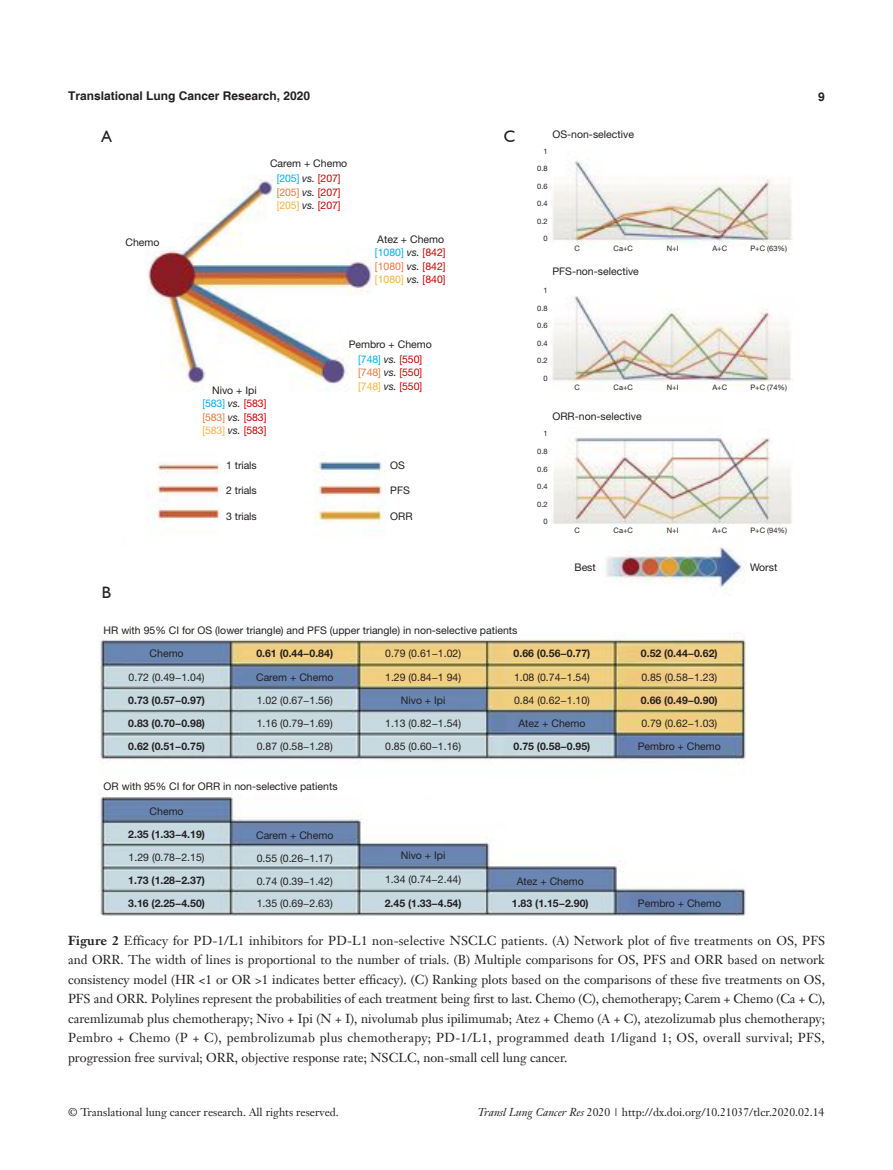
<style>
.page{position:relative;width:893px;height:1170px;background:#fff}
.page>*{position:absolute;margin:0;border:0;box-sizing:border-box;transform-origin:0 0}
.t1{font:16.5px "Humanist 521 BT";color:#231f20}
.t2{font:12.75px/19.5px "Janson Text LT";color:#231f20;text-align:justify}
.t3{font:700 12px "Helvetica";color:#231f20}
.t4{font:11.25px "Janson Text LT";color:#231f20}
.t5{font:10.5px/22.8px "Helvetica Neue LT Pro";color:#231f20;text-align:justify}
.t6{font:700 10.5px "Helvetica Neue LT Pro";color:#231f20}
.t7{font:10.5px/13.5px "Helvetica Neue LT Pro";letter-spacing:-.005em;color:#c80000;text-align:justify}
.t8{font:7.5px "Helvetica Neue LT Pro";color:#231f20}
.s1{color:#00aeef}
.s2{font-style:italic;color:#231f20}
.s3{color:#e9763f}
.s4{color:#f5b435}
.s5{font-weight:700}
.s6{font-style:italic}
</style>
<div class="page">
<img style="left:98px;top:161px;width:695px;height:754px">
<div style="left:98px;top:583px;width:17px;height:17px;background:#fff"></div>
<p class="t3" style="left:68px;top:88px;width:244px">Translational Lung Cancer Research, 2020</p>
<p class="t3" style="left:818px;top:89px;width:8px">9</p>
<p class="t1" style="left:102px;top:126px;width:12px">A</p>
<p class="t1" style="left:504px;top:126px;width:13px">C</p>
<p class="t5" style="left:270px;top:151px;width:79px">Carem + Chemo</p>
<p class="t5" style="left:125px;top:230px;width:36px">Chemo</p>
<p class="t1" style="left:102px;top:582px;width:11px">B</p>
<p class="t7" style="left:277px;top:171px;width:66px"><span class="s1">[205]</span> <span class="s2">vs.</span> [207] <span class="s3">[205]</span> <span class="s2">vs.</span> [207] <span class="s4">[205]</span> <span class="s2">vs.</span> [207]</p>
<p class="t5" style="left:377px;top:227px;width:68px">Atez + Chemo</p>
<p class="t7" style="left:375px;top:245px;width:72px"><span class="s1">[1080]</span> <span class="s2">vs.</span> [842] <span class="s3">[1080]</span> <span class="s2">vs.</span> [842] <span class="s4">[1080]</span> <span class="s2">vs.</span> [840]</p>
<p class="t5" style="left:212px;top:378px;width:46px">Nivo + Ipi</p>
<p class="t7" style="left:202px;top:396px;width:66px"><span class="s1">[583]</span> <span class="s2">vs.</span> [583] <span class="s3">[583]</span> <span class="s2">vs.</span> [583] <span class="s4">[583]</span> <span class="s2">vs.</span> [583]</p>
<p class="t5" style="left:226px;top:453px;width:32px">1 trials</p>
<p class="t5" style="left:226px;top:479px;width:32px">2 trials</p>
<p class="t5" style="left:226px;top:504px;width:32px">3 trials</p>
<p class="t5" style="left:349px;top:332px;width:85px">Pembro + Chemo</p>
<p class="t7" style="left:358px;top:352px;width:66px"><span class="s1">[748]</span> <span class="s2">vs.</span> [550] <span class="s3">[748]</span> <span class="s2">vs.</span> [550] <span class="s4">[748]</span> <span class="s2">vs.</span> [550]</p>
<p class="t5" style="left:390px;top:453px;width:16px">OS</p>
<p class="t5" style="left:390px;top:479px;width:21px">PFS</p>
<p class="t5" style="left:390px;top:504px;width:24px">ORR</p>
<p class="t5" style="left:104px;top:618px;width:415px">HR with 95% CI for OS (lower triangle) and PFS (upper triangle) in non-selective patients</p>
<p class="t5" style="left:552px;top:122px;width:83px">OS-non-selective</p>
<p class="t8" style="left:544px;top:147px;width:6px">1</p>
<p class="t8" style="left:537px;top:164px;width:12px">0.8</p>
<p class="t8" style="left:537px;top:181px;width:12px">0.6</p>
<p class="t8" style="left:537px;top:199px;width:12px">0.4</p>
<p class="t8" style="left:537px;top:216px;width:12px">0.2</p>
<p class="t8" style="left:544px;top:234px;width:6px">0</p>
<p class="t8" style="left:574px;top:243px;width:7px">C</p>
<p class="t8" style="left:614px;top:243px;width:21px">Ca+C</p>
<p class="t8" style="left:667px;top:243px;width:13px">N+I</p>
<p class="t8" style="left:712px;top:243px;width:16px">A+C</p>
<p class="t8" style="left:750px;top:243px;width:38px">P+C (63%)</p>
<p class="t5" style="left:552px;top:259px;width:88px">PFS-non-selective</p>
<p class="t8" style="left:544px;top:286px;width:6px">1</p>
<p class="t8" style="left:537px;top:303px;width:12px">0.8</p>
<p class="t8" style="left:537px;top:321px;width:12px">0.6</p>
<p class="t8" style="left:537px;top:338px;width:12px">0.4</p>
<p class="t8" style="left:537px;top:356px;width:12px">0.2</p>
<p class="t8" style="left:544px;top:373px;width:6px">0</p>
<p class="t8" style="left:574px;top:383px;width:7px">C</p>
<p class="t8" style="left:614px;top:383px;width:21px">Ca+C</p>
<p class="t8" style="left:667px;top:383px;width:13px">N+I</p>
<p class="t8" style="left:712px;top:383px;width:16px">A+C</p>
<p class="t8" style="left:750px;top:383px;width:38px">P+C (74%)</p>
<p class="t5" style="left:552px;top:405px;width:91px">ORR-non-selective</p>
<p class="t8" style="left:544px;top:429px;width:6px">1</p>
<p class="t8" style="left:537px;top:446px;width:12px">0.8</p>
<p class="t8" style="left:537px;top:464px;width:12px">0.6</p>
<p class="t8" style="left:537px;top:482px;width:12px">0.4</p>
<p class="t8" style="left:537px;top:499px;width:12px">0.2</p>
<p class="t8" style="left:544px;top:517px;width:6px">0</p>
<p class="t8" style="left:574px;top:525px;width:7px">C</p>
<p class="t8" style="left:614px;top:525px;width:21px">Ca+C</p>
<p class="t8" style="left:667px;top:525px;width:13px">N+I</p>
<p class="t8" style="left:712px;top:525px;width:16px">A+C</p>
<p class="t8" style="left:750px;top:525px;width:38px">P+C (94%)</p>
<p class="t5" style="left:574px;top:555px;width:23px">Best</p>
<p class="t5" style="left:750px;top:555px;width:29px">Worst</p>
<p class="t5" style="left:150px;top:642px;width:36px">Chemo</p>
<p class="t5" style="left:129px;top:665px;width:77px">0.72 (0.49−1.04)</p>
<p class="t6" style="left:128px;top:693px;width:78px">0.73 (0.57−0.97)</p>
<p class="t6" style="left:128px;top:716px;width:78px">0.83 (0.70−0.98)</p>
<p class="t6" style="left:128px;top:739px;width:78px">0.62 (0.51−0.75)</p>
<p class="t6" style="left:256px;top:647px;width:78px">0.61 (0.44−0.84)</p>
<p class="t5" style="left:256px;top:665px;width:79px">Carem + Chemo</p>
<p class="t5" style="left:257px;top:688px;width:77px">1.02 (0.67−1.56)</p>
<p class="t5" style="left:257px;top:711px;width:77px">1.16 (0.79−1.69)</p>
<p class="t5" style="left:257px;top:734px;width:77px">0.87 (0.58−1.28)</p>
<p class="t5" style="left:104px;top:774px;width:235px">OR with 95% CI for ORR in non-selective patients</p>
<p class="t5" style="left:150px;top:799px;width:36px">Chemo</p>
<p class="t6" style="left:128px;top:827px;width:78px">2.35 (1.33−4.19)</p>
<p class="t5" style="left:129px;top:845px;width:77px">1.29 (0.78−2.15)</p>
<p class="t6" style="left:128px;top:873px;width:78px">1.73 (1.28−2.37)</p>
<p class="t6" style="left:128px;top:896px;width:78px">3.16 (2.25−4.50)</p>
<p class="t5" style="left:256px;top:823px;width:79px">Carem + Chemo 0.55 (0.26−1.17)<br>0.74 (0.39−1.42)<br>1.35 (0.69−2.63)</p>
<p class="t5" style="left:385px;top:642px;width:77px">0.79 (0.61−1.02)</p>
<p class="t5" style="left:385px;top:665px;width:77px">1.29 (0.84−1 94)</p>
<p class="t5" style="left:401px;top:688px;width:46px">Nivo + Ipi</p>
<p class="t5" style="left:385px;top:711px;width:77px">1.13 (0.82−1.54)</p>
<p class="t5" style="left:385px;top:734px;width:77px">0.85 (0.60−1.16)</p>
<p class="t5" style="left:401px;top:843px;width:46px">Nivo + Ipi</p>
<p class="t5" style="left:385px;top:867px;width:77px">1.34 (0.74−2.44)</p>
<p class="t6" style="left:385px;top:896px;width:78px">2.45 (1.33−4.54)</p>
<p class="t6" style="left:514px;top:647px;width:78px">0.66 (0.56−0.77)</p>
<p class="t5" style="left:514px;top:665px;width:77px">1.08 (0.74−1.54)</p>
<p class="t5" style="left:514px;top:688px;width:77px">0.84 (0.62−1.10)</p>
<p class="t5" style="left:518px;top:711px;width:68px">Atez + Chemo</p>
<p class="t6" style="left:514px;top:739px;width:78px">0.75 (0.58−0.95)</p>
<p class="t6" style="left:641px;top:647px;width:78px">0.52 (0.44−0.62)</p>
<p class="t5" style="left:641px;top:665px;width:77px">0.85 (0.58−1.23)</p>
<p class="t6" style="left:641px;top:693px;width:78px">0.66 (0.49−0.90)</p>
<p class="t5" style="left:641px;top:711px;width:77px">0.79 (0.62−1.03)</p>
<p class="t5" style="left:638px;top:734px;width:85px">Pembro + Chemo</p>
<p class="t5" style="left:517px;top:869px;width:68px">Atez + Chemo</p>
<p class="t6" style="left:512px;top:896px;width:78px">1.83 (1.15−2.90)</p>
<p class="t5" style="left:638px;top:891px;width:85px">Pembro + Chemo</p>
<p class="t2" style="left:68px;top:930px;width:759px"><span class="s5">Figure 2</span> Efficacy for PD-1/L1 inhibitors for PD-L1 non-selective NSCLC patients. (A) Network plot of five treatments on OS, PFS and ORR. The width of lines is proportional to the number of trials. (B) Multiple comparisons for OS, PFS and ORR based on network consistency model (HR &lt;1 or OR &gt;1 indicates better efficacy). (C) Ranking plots based on the comparisons of these five treatments on OS, PFS and ORR. Polylines represent the probabilities of each treatment being first to last. Chemo (C), chemotherapy; Carem + Chemo (Ca + C), caremlizumab plus chemotherapy; Nivo + Ipi (N + I), nivolumab plus ipilimumab; Atez + Chemo (A + C), atezolizumab plus chemotherapy; Pembro + Chemo (P + C), pembrolizumab plus chemotherapy; PD-1/L1, programmed death 1/ligand 1; OS, overall survival; PFS, progression free survival; ORR, objective response rate; NSCLC, non-small cell lung cancer.</p>
<p class="t4" style="left:68px;top:1104px;width:272px">© Translational lung cancer research. All rights reserved.</p>
<p class="t4" style="left:478px;top:1104px;width:348px"><span class="s6">Transl Lung Cancer Res</span> 2020 | http://dx.doi.org/10.21037/tlcr.2020.02.14</p>
</div>
